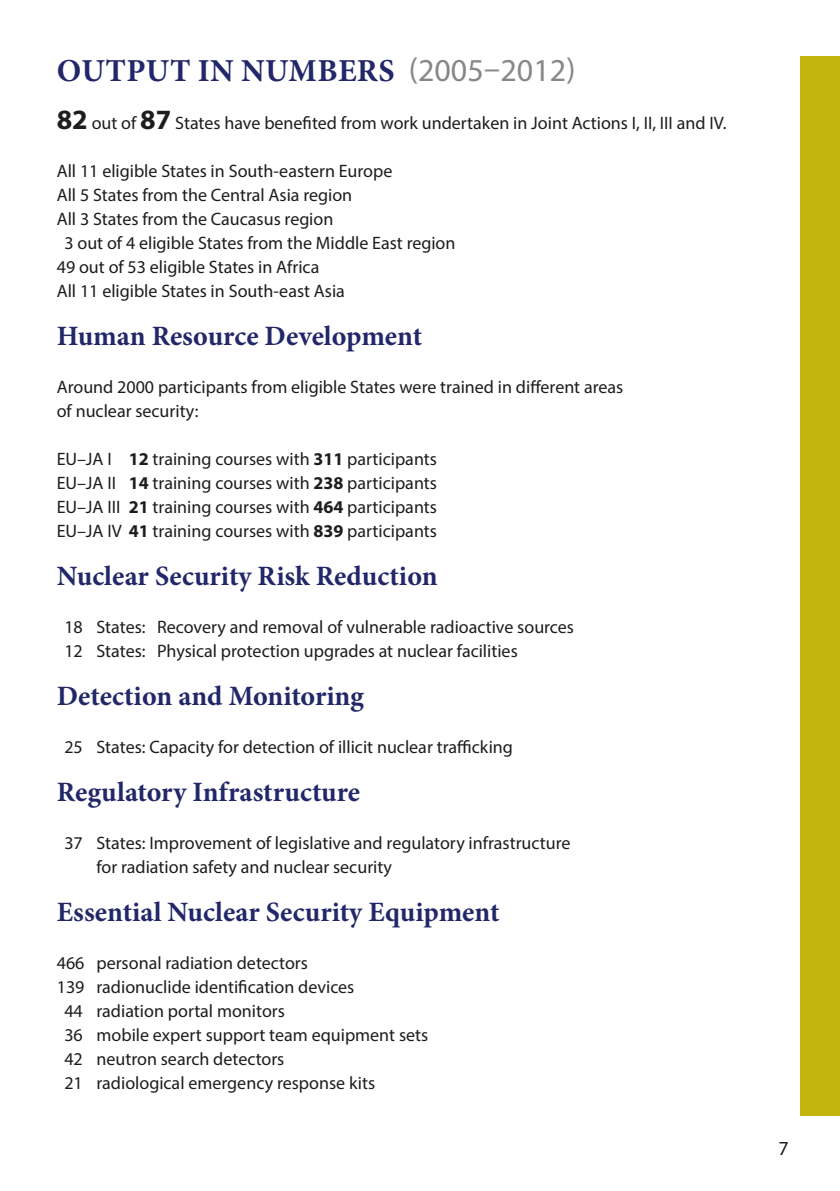
<style>
.page{position:relative;width:840px;height:1191px;background:#fff}
.page>*{position:absolute;margin:0;border:0;box-sizing:border-box;transform-origin:0 0}
.t1{font:700 32px "Minion Pro";letter-spacing:.01em;color:#212769}
.t2{font:700 28px "Minion Pro";letter-spacing:-.005em;color:#212769}
.t3{font:20px "Myriad Pro";color:#1d1d1b}
.t4{font:18px/24px "Myriad Pro";color:#1d1d1b}
.s1{font-family:"Myriad Pro";font-weight:400;color:#878787}
.s2{font-weight:700;font-size:28px}
.s3{font-weight:700}
</style>
<div class="page">
<div style="left:799px;top:57px;width:40px;height:1058px;background:#c2b30d"></div>
<h1 class="t1" style="left:57px;top:48px;width:520px">OUTPUT in Numbers <span class="s1">(2005–2012)</span></h1>
<p class="t4" style="left:57px;top:110px;width:670px"><span class="s2">82</span> out of <span class="s2">87</span> States have benefited from work undertaken in Joint Actions I, II, III and IV.</p>
<p class="t4" style="left:57px;top:158px;width:337px">All 11 eligible States in South-eastern Europe</p>
<p class="t4" style="left:57px;top:182px;width:297px">All 5 States from the Central Asia region</p>
<p class="t4" style="left:57px;top:206px;width:278px">All 3 States from the Caucasus region</p>
<p class="t4" style="left:64px;top:230px;width:392px">3 out of 4 eligible States from the Middle East region</p>
<p class="t4" style="left:57px;top:254px;width:264px">49 out of 53 eligible States in Africa</p>
<p class="t4" style="left:57px;top:278px;width:289px">All 11 eligible States in South-east Asia</p>
<h2 class="t2" style="left:57px;top:316px;width:367px">Human Resource Development</h2>
<p class="t4" style="left:57px;top:374px;width:567px">Around 2000 participants from eligible States were trained in different areas of nuclear security:</p>
<p class="t4" style="left:57px;top:446px;width:381px;text-align:justify">EU–JA I <span class="s3">12</span> training courses with <span class="s3">311</span> participants EU–JA II <span class="s3">14</span> training courses with <span class="s3">238</span> participants EU–JA III <span class="s3">21</span> training courses with <span class="s3">464</span> participants EU–JA IV <span class="s3">41</span> training courses with <span class="s3">839</span> participants</p>
<h2 class="t2" style="left:57px;top:556px;width:382px">Nuclear Security Risk Reduction</h2>
<p class="t4" style="left:64px;top:614px;width:511px">18 States: Recovery and removal of vulnerable radioactive sources<br>12 States: Physical protection upgrades at nuclear facilities</p>
<h2 class="t2" style="left:57px;top:676px;width:309px">Detection and Monitoring</h2>
<p class="t4" style="left:64px;top:734px;width:450px">25 States: Capacity for detection of illicit nuclear trafficking</p>
<h2 class="t2" style="left:57px;top:772px;width:304px">Regulatory Infrastructure</h2>
<p class="t4" style="left:96px;top:830px;width:475px;text-indent:-32px">37 States: Improvement of legislative and regulatory infrastructure for radiation safety and nuclear security</p>
<h2 class="t2" style="left:57px;top:892px;width:444px">Essential Nuclear Security Equipment</h2>
<p class="t4" style="left:57px;top:950px;width:252px">466 personal radiation detectors</p>
<p class="t4" style="left:57px;top:974px;width:299px">139 radionuclide identification devices</p>
<p class="t4" style="left:64px;top:998px;width:222px">44 radiation portal monitors</p>
<p class="t4" style="left:64px;top:1022px;width:365px">36 mobile expert support team equipment sets</p>
<p class="t4" style="left:64px;top:1046px;width:221px">42 neutron search detectors</p>
<p class="t4" style="left:64px;top:1070px;width:312px">21 radiological emergency response kits</p>
<p class="t3" style="left:778px;top:1135px;width:12px">7</p>
</div>
